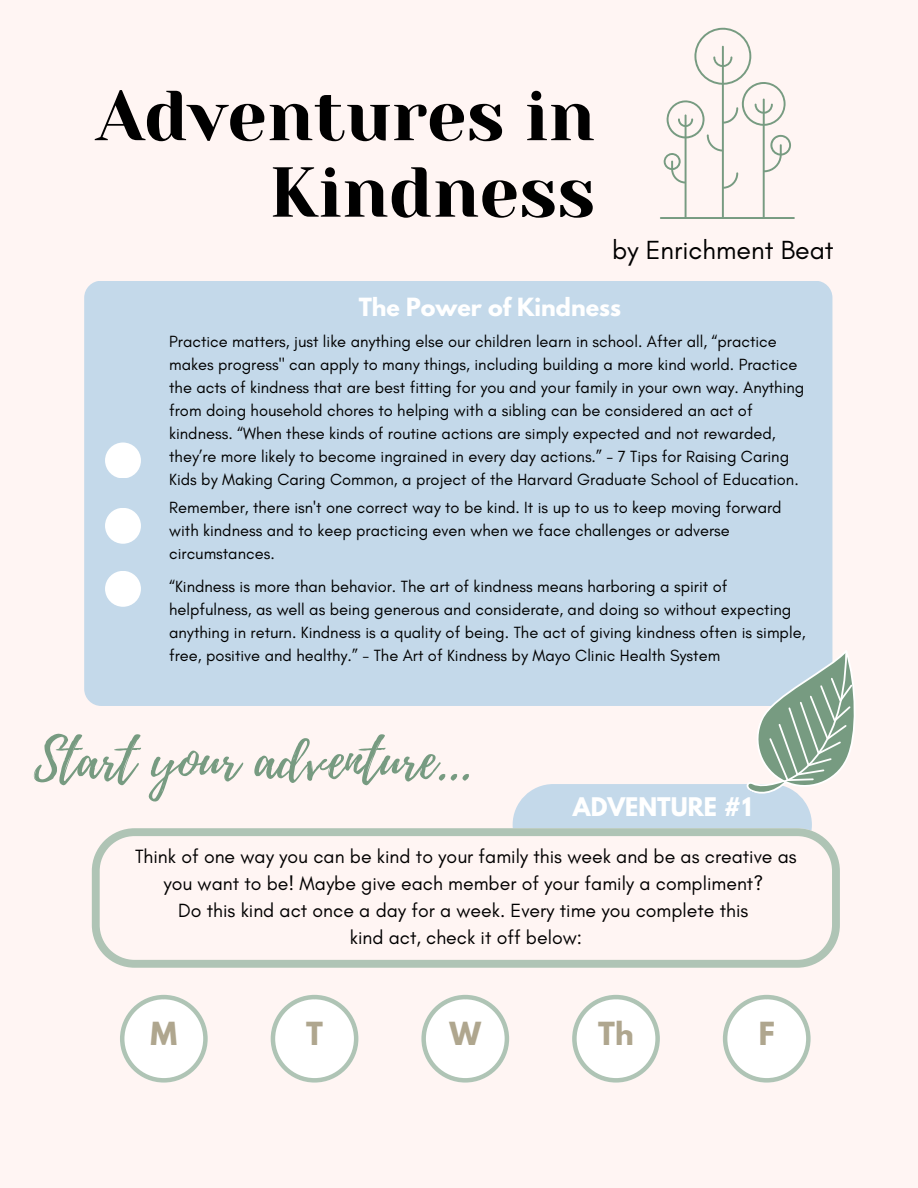
<style>
.page{position:relative;width:918px;height:1188px;background:#fff5f3}
.page>*{position:absolute;margin:0;border:0;box-sizing:border-box;transform-origin:0 0}
.t1{font:70.5px/76.5px "Yeseva One";color:#000;text-align:right}
.t2{font:54px "Playlist Script";color:#779b81}
.t3{font:700 28.2px "League Spartan";color:#afa68e}
.t4{font:26.7px "Glacial Indifference";color:#000}
.t5{font:700 22.8px "League Spartan";color:#fff}
.t6{font:700 22.2px "League Spartan";color:#fff}
.t7{font:19.5px/27px "Glacial Indifference";color:#000;text-align:center}
.t8{font:16.5px/23px "Glacial Indifference";color:#000}
</style>
<div class="page">
<div style="left:84px;top:281px;width:748px;height:424px;background:#c4d9ea;border-radius:17px"></div>
<div style="left:105px;top:443px;width:36px;height:35px;background:#fff;border-radius:50%"></div>
<div style="left:105px;top:508px;width:36px;height:36px;background:#fff;border-radius:50%"></div>
<div style="left:105px;top:571px;width:36px;height:36px;background:#fff;border-radius:50%"></div>
<div style="left:513px;top:784px;width:299px;height:81px;background:#c4d9ea;border-radius:41px"></div>
<svg style="left:92px;top:828px;width:748px;height:140px"></svg>
<svg style="left:120px;top:995px;width:88px;height:88px"></svg>
<svg style="left:271px;top:995px;width:87px;height:88px"></svg>
<svg style="left:421px;top:995px;width:88px;height:88px"></svg>
<svg style="left:572px;top:995px;width:88px;height:88px"></svg>
<svg style="left:723px;top:995px;width:88px;height:88px"></svg>
<svg style="left:740px;top:630px;width:115px;height:175px"></svg>
<svg style="left:660px;top:28px;width:135px;height:191px"></svg>
<h1 class="t1" style="left:96px;top:78px;width:501px">Adventures in<br>Kindness</h1>
<h3 class="t4" style="left:612px;top:234px;width:223px">by Enrichment Beat</h3>
<h3 class="t6" style="left:359px;top:296px;width:264px">The Power of Kindness</h3>
<p class="t8" style="left:169px;top:330px;width:637px">Practice matters, just like anything else our children learn in school. After all, “practice makes progress" can apply to many things, including building a more kind world. Practice the acts of kindness that are best fitting for you and your family in your own way. Anything from doing household chores to helping with a sibling can be considered an act of kindness. “When these kinds of routine actions are simply expected and not rewarded, they’re more likely to become ingrained in every day actions.” - 7 Tips for Raising Caring Kids by Making Caring Common, a project of the Harvard Graduate School of Education.</p>
<p class="t8" style="left:169px;top:496px;width:614px">Remember, there isn't one correct way to be kind. It is up to us to keep moving forward with kindness and to keep practicing even when we face challenges or adverse circumstances.</p>
<p class="t8" style="left:169px;top:575px;width:638px">“Kindness is more than behavior. The art of kindness means harboring a spirit of helpfulness, as well as being generous and considerate, and doing so without expecting anything in return. Kindness is a quality of being. The act of giving kindness often is simple, free, positive and healthy.” - The Art of Kindness by Mayo Clinic Health System</p>
<h2 class="t2" style="left:34px;top:721px;width:440px">Start your adventure...</h2>
<h3 class="t5" style="left:573px;top:795px;width:180px">ADVENTURE #1</h3>
<p class="t7" style="left:135px;top:843px;width:663px">Think of one way you can be kind to your family this week and be as creative as you want to be! Maybe give each member of your family a compliment?<br>Do this kind act once a day for a week. Every time you complete this<br>kind act, check it off below:</p>
<h3 class="t3" style="left:150px;top:1020px;width:28px">M</h3>
<h3 class="t3" style="left:306px;top:1020px;width:18px">T</h3>
<h3 class="t3" style="left:449px;top:1020px;width:33px">W</h3>
<h3 class="t3" style="left:598px;top:1020px;width:37px">Th</h3>
<h3 class="t3" style="left:759px;top:1020px;width:17px">F</h3>
</div>
